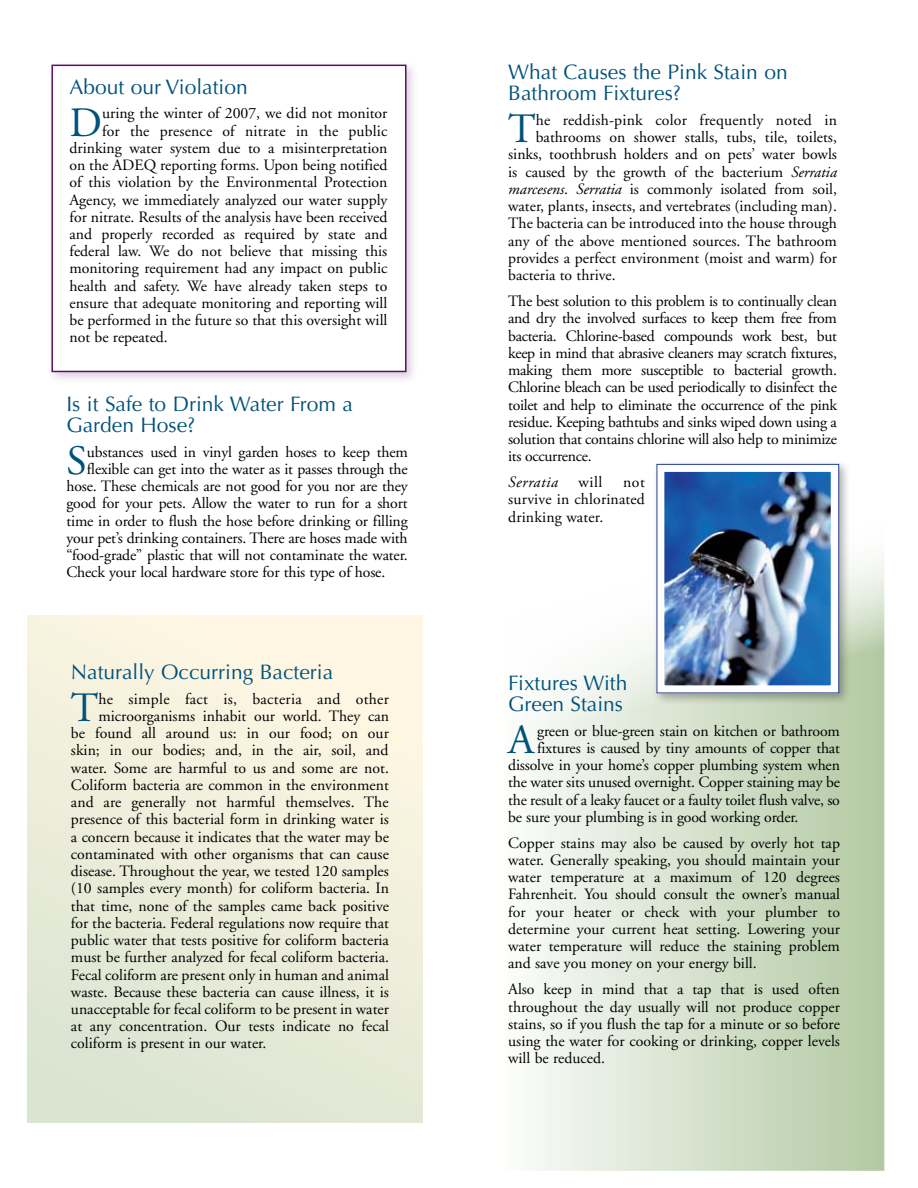
<style>
.page{position:relative;width:918px;height:1188px;background:#fff}
.page>*{position:absolute;margin:0;border:0;box-sizing:border-box;transform-origin:0 0}
.t1{font:41.7px "Adobe Garamond";color:#00527a}
.t2{font:21px/21px "Optima";color:#00527a}
.t3{font:15.75px "Adobe Garamond";color:#000}
.t4{font:15.75px/17.2px "Adobe Garamond Pro";color:#000;text-align:justify}
.t5{font:15.75px "Adobe Garamond";letter-spacing:.02em;color:#000}
.t6{font:italic 15.75px "Adobe Garamond Pro";letter-spacing:.035em;color:#000}
.s1{font-style:italic}
</style>
<div class="page">
<div style="left:27px;top:615px;width:396px;height:507px;background:linear-gradient(to bottom,#fff7e3,#dde5d3)"></div>
<div style="left:47px;top:60px;width:378px;height:331px;background:#5d0f68;opacity:.2"></div>
<div style="left:51px;top:65px;width:356px;height:307px;background:#fff;border:2px solid #5d0f68"></div>
<svg style="left:534px;top:560px;width:350px;height:611px;background:#d7e3cf"></svg>
<div style="left:652px;top:460px;width:205px;height:252px;background:#000;opacity:.3"></div>
<img style="left:665px;top:473px;width:165px;height:211px">
<div style="left:656px;top:464px;width:183px;height:229px;border:8px solid #fff"></div>
<div style="left:657px;top:464px;width:182px;height:229px;border:1px solid #25408f"></div>
<h2 class="t2" style="left:69px;top:76px;width:180px">About our Violation</h2>
<h1 class="t1" style="left:69px;top:100px;width:34px">D</h1>
<p class="t3" style="left:102px;top:105px;width:287px">uring the winter of 2007, we did not monitor</p>
<p class="t3" style="left:102px;top:122px;width:287px">for the presence of nitrate in the public</p>
<p class="t3" style="left:69px;top:139px;width:319px">drinking water system due to a misinterpretation</p>
<p class="t3" style="left:69px;top:157px;width:320px">on the ADEQ reporting forms. Upon being notified</p>
<p class="t3" style="left:69px;top:174px;width:320px">of this violation by the Environmental Protection</p>
<p class="t3" style="left:69px;top:191px;width:320px">Agency, we immediately analyzed our water supply</p>
<p class="t3" style="left:69px;top:208px;width:319px">for nitrate. Results of the analysis have been received</p>
<p class="t3" style="left:69px;top:226px;width:319px">and properly recorded as required by state and</p>
<p class="t3" style="left:69px;top:243px;width:319px">federal law. We do not believe that missing this</p>
<p class="t3" style="left:69px;top:260px;width:319px">monitoring requirement had any impact on public</p>
<p class="t3" style="left:69px;top:277px;width:320px">health and safety. We have already taken steps to</p>
<p class="t3" style="left:69px;top:295px;width:319px">ensure that adequate monitoring and reporting will</p>
<p class="t3" style="left:69px;top:312px;width:320px">be performed in the future so that this oversight will</p>
<p class="t3" style="left:69px;top:329px;width:100px">not be repeated.</p>
<h2 class="t2" style="left:66px;top:394px;width:288px">Is it Safe to Drink Water From a<br>Garden Hose?</h2>
<h1 class="t1" style="left:66px;top:438px;width:22px">S</h1>
<p class="t3" style="left:87px;top:443px;width:322px">ubstances used in vinyl garden hoses to keep them</p>
<p class="t3" style="left:87px;top:460px;width:322px">flexible can get into the water as it passes through the</p>
<p class="t3" style="left:66px;top:478px;width:343px">hose. These chemicals are not good for you nor are they</p>
<p class="t3" style="left:66px;top:495px;width:343px">good for your pets. Allow the water to run for a short</p>
<p class="t3" style="left:66px;top:512px;width:343px">time in order to flush the hose before drinking or filling</p>
<p class="t3" style="left:66px;top:529px;width:343px">your pet’s drinking containers. There are hoses made with</p>
<p class="t3" style="left:66px;top:547px;width:343px">“food-grade” plastic that will not contaminate the water.</p>
<p class="t3" style="left:66px;top:564px;width:320px">Check your local hardware store for this type of hose.</p>
<h2 class="t2" style="left:71px;top:662px;width:264px">Naturally Occurring Bacteria</h2>
<h1 class="t1" style="left:71px;top:685px;width:29px">T</h1>
<p class="t5" style="left:99px;top:690px;width:292px">he simple fact is, bacteria and other</p>
<p class="t3" style="left:99px;top:707px;width:292px">microorganisms inhabit our world. They can</p>
<p class="t3" style="left:71px;top:725px;width:319px">be found all around us: in our food; on our</p>
<p class="t3" style="left:71px;top:742px;width:319px">skin; in our bodies; and, in the air, soil, and</p>
<p class="t3" style="left:71px;top:759px;width:319px">water. Some are harmful to us and some are not.</p>
<p class="t3" style="left:71px;top:776px;width:319px">Coliform bacteria are common in the environment</p>
<p class="t3" style="left:71px;top:794px;width:319px">and are generally not harmful themselves. The</p>
<p class="t3" style="left:71px;top:811px;width:319px">presence of this bacterial form in drinking water is</p>
<p class="t3" style="left:71px;top:828px;width:320px">a concern because it indicates that the water may be</p>
<p class="t3" style="left:71px;top:845px;width:319px">contaminated with other organisms that can cause</p>
<p class="t3" style="left:71px;top:863px;width:319px">disease. Throughout the year, we tested 120 samples</p>
<p class="t3" style="left:71px;top:880px;width:319px">(10 samples every month) for coliform bacteria. In</p>
<p class="t3" style="left:71px;top:897px;width:320px">that time, none of the samples came back positive</p>
<p class="t3" style="left:71px;top:914px;width:319px">for the bacteria. Federal regulations now require that</p>
<p class="t3" style="left:71px;top:932px;width:320px">public water that tests positive for coliform bacteria</p>
<p class="t3" style="left:71px;top:949px;width:320px">must be further analyzed for fecal coliform bacteria.</p>
<p class="t3" style="left:71px;top:966px;width:320px">Fecal coliform are present only in human and animal</p>
<p class="t3" style="left:71px;top:983px;width:320px">waste. Because these bacteria can cause illness, it is</p>
<p class="t3" style="left:71px;top:1001px;width:320px">unacceptable for fecal coliform to be present in water</p>
<p class="t3" style="left:71px;top:1018px;width:320px">at any concentration. Our tests indicate no fecal</p>
<p class="t3" style="left:71px;top:1035px;width:197px">coliform is present in our water.</p>
<h2 class="t2" style="left:508px;top:62px;width:281px">What Causes the Pink Stain on<br>Bathroom Fixtures?</h2>
<h1 class="t1" style="left:508px;top:107px;width:29px">T</h1>
<p class="t3" style="left:536px;top:112px;width:303px">he reddish-pink color frequently noted in</p>
<p class="t3" style="left:536px;top:129px;width:303px">bathrooms on shower stalls, tubs, tile, toilets,</p>
<p class="t3" style="left:508px;top:146px;width:330px">sinks, toothbrush holders and on pets’ water bowls</p>
<p class="t3" style="left:508px;top:163px;width:330px">is caused by the growth of the bacterium <span class="s1">Serratia</span></p>
<p class="t3" style="left:508px;top:181px;width:330px"><span class="s1">marcesens</span>. <span class="s1">Serratia</span> is commonly isolated from soil,</p>
<p class="t3" style="left:508px;top:198px;width:330px">water, plants, insects, and vertebrates (including man).</p>
<p class="t3" style="left:508px;top:215px;width:330px">The bacteria can be introduced into the house through</p>
<p class="t3" style="left:508px;top:232px;width:330px">any of the above mentioned sources. The bathroom</p>
<p class="t3" style="left:508px;top:250px;width:330px">provides a perfect environment (moist and warm) for</p>
<p class="t3" style="left:508px;top:267px;width:109px">bacteria to thrive.</p>
<p class="t4" style="left:508px;top:293px;width:330px">The best solution to this problem is to continually clean and dry the involved surfaces to keep them free from bacteria. Chlorine-based compounds work best, but keep in mind that abrasive cleaners may scratch fixtures, making them more susceptible to bacterial growth.<br>Chlorine bleach can be used periodically to disinfect the toilet and help to eliminate the occurrence of the pink residue. Keeping bathtubs and sinks wiped down using a solution that contains chlorine will also help to minimize its occurrence.</p>
<p class="t6" style="left:508px;top:473px;width:51px">Serratia</p>
<p class="t4" style="left:579px;top:474px;width:25px">will</p>
<p class="t4" style="left:508px;top:474px;width:138px;text-indent:115px">not survive in chlorinated drinking water.</p>
<h2 class="t2" style="left:508px;top:673px;width:121px">Fixtures With<br>Green Stains</h2>
<h1 class="t1" style="left:508px;top:717px;width:28px">A</h1>
<p class="t3" style="left:537px;top:722px;width:304px">green or blue-green stain on kitchen or bathroom</p>
<p class="t3" style="left:537px;top:739px;width:304px">fixtures is caused by tiny amounts of copper that</p>
<p class="t3" style="left:508px;top:757px;width:333px">dissolve in your home’s copper plumbing system when</p>
<p class="t3" style="left:508px;top:774px;width:333px">the water sits unused overnight. Copper staining may be</p>
<p class="t3" style="left:508px;top:791px;width:333px">the result of a leaky faucet or a faulty toilet flush valve, so</p>
<p class="t3" style="left:508px;top:808px;width:292px">be sure your plumbing is in good working order.</p>
<p class="t4" style="left:508px;top:835px;width:333px">Copper stains may also be caused by overly hot tap water. Generally speaking, you should maintain your water temperature at a maximum of 120 degrees Fahrenheit. You should consult the owner’s manual for your heater or check with your plumber to determine your current heat setting. Lowering your water temperature will reduce the staining problem and save you money on your energy bill.</p>
<p class="t4" style="left:508px;top:981px;width:333px">Also keep in mind that a tap that is used often throughout the day usually will not produce copper stains, so if you flush the tap for a minute or so before using the water for cooking or drinking, copper levels will be reduced.</p>
</div>
